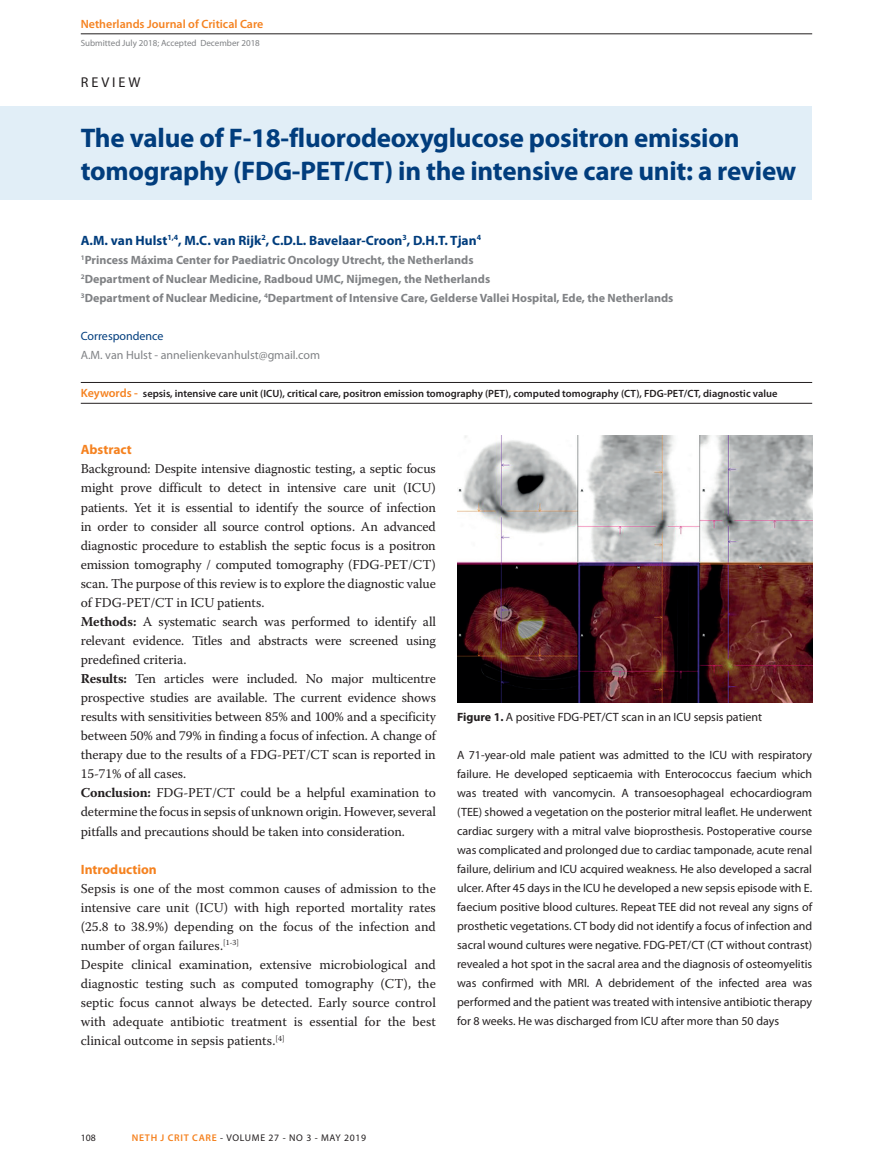
<style>
.page{position:relative;width:893px;height:1170px;background:#fff}
.page>*{position:absolute;margin:0;border:0;box-sizing:border-box;transform-origin:0 0}
.t1{font:700 27px/32.4px "Myriad Pro";letter-spacing:-.01em;color:#013d7d}
.t2{font:14.25px "Myriad Pro";letter-spacing:.2em;color:#231f20}
.t3{font:13.5px/19px "Warnock Pro";letter-spacing:-.01em;color:#231f20}
.t4{font:700 13.5px "Myriad Pro";color:#013d7d}
.t5{font:700 13.5px "Myriad Pro";color:#f58220}
.t6{font:12px/19px "Myriad Pro";color:#231f20;text-align:justify}
.t7{font:700 12px/19px "Myriad Pro";color:#808285}
.t8{font:12px "Myriad Pro";color:#808285}
.t9{font:600 12px "Myriad Pro";color:#f58220}
.t10{font:12px "Myriad Pro";color:#013d7d}
.t11{font:600 10.5px "Myriad Pro";color:#231f20}
.t12{font:9.75px "Myriad Pro";letter-spacing:.07em;color:#231f20}
.t13{font:9px "Myriad Pro";color:#808285}
.s1{font-size:12px;color:#f58220}
.s2{font-weight:700}
.s3{font-weight:600;color:#f58220}
</style>
<div class="page">
<hr style="left:81px;top:34px;width:731px;height:1px;background:#231f20">
<div style="left:0;top:106px;width:812px;height:94px;background:#e1eef7"></div>
<hr style="left:81px;top:403px;width:731px;height:1px;background:#231f20">
<hr style="left:81px;top:382px;width:731px;height:1px;background:#231f20">
<img style="left:457px;top:435px;width:355px;height:267px">
<p class="t9" style="left:81px;top:17px;width:184px">Netherlands Journal of Critical Care</p>
<p class="t13" style="left:81px;top:38px;width:181px">Submitted July 2018; Accepted December 2018</p>
<p class="t2" style="left:81px;top:74px;width:61px">REVIEW</p>
<h1 class="t1" style="left:81px;top:121px;width:717px">The value of F-18-fluorodeoxyglucose positron emission tomography (FDG-PET/CT) in the intensive care unit: a review</h1>
<p class="t4" style="left:81px;top:231px;width:402px">A.M. van Hulst<sup>1,4</sup>, M.C. van Rijk<sup>2</sup>, C.D.L. Bavelaar-Croon<sup>3</sup>, D.H.T. Tjan<sup>4</sup></p>
<p class="t7" style="left:81px;top:250px;width:594px"><sup>1</sup>Princess Máxima Center for Paediatric Oncology Utrecht, the Netherlands<br><sup>2</sup>Department of Nuclear Medicine, Radboud UMC, Nijmegen, the Netherlands<br><sup>3</sup>Department of Nuclear Medicine, <sup>4</sup>Department of Intensive Care, Gelderse Vallei Hospital, Ede, the Netherlands</p>
<p class="t10" style="left:81px;top:328px;width:84px">Correspondence</p>
<p class="t8" style="left:81px;top:347px;width:241px">A.M. van Hulst - annelienkevanhulst@gmail.com</p>
<p class="t11" style="left:81px;top:387px;width:698px"><span class="s1">Keywords -</span> sepsis, intensive care unit (ICU), critical care, positron emission tomography (PET), computed tomography (CT), FDG-PET/CT, diagnostic value</p>
<p class="t5" style="left:81px;top:441px;width:53px">Abstract</p>
<p class="t3" style="left:81px;top:459px;width:357px">Background: Despite intensive diagnostic testing, a septic focus might prove difficult to detect in intensive care unit (ICU) patients. Yet it is essential to identify the source of infection in order to consider all source control options. An advanced diagnostic procedure to establish the septic focus is a positron emission tomography / computed tomography (FDG-PET/CT) scan. The purpose of this review is to explore the diagnostic value of FDG-PET/CT in ICU patients.<br><span class="s2">Methods:</span> A systematic search was performed to identify all relevant evidence. Titles and abstracts were screened using predefined criteria.<br><span class="s2">Results:</span> Ten articles were included. No major multicentre prospective studies are available. The current evidence shows results with sensitivities between 85% and 100% and a specificity between 50% and 79% in finding a focus of infection. A change of therapy due to the results of a FDG-PET/CT scan is reported in 15-71% of all cases.<br><span class="s2">Conclusion:</span> FDG-PET/CT could be a helpful examination to determine the focus in sepsis of unknown origin. However, several pitfalls and precautions should be taken into consideration.</p>
<p class="t5" style="left:81px;top:860px;width:78px">Introduction</p>
<p class="t3" style="left:81px;top:878px;width:357px">Sepsis is one of the most common causes of admission to the intensive care unit (ICU) with high reported mortality rates (25.8 to 38.9%) depending on the focus of the infection and number of organ failures.<sup>[1-3]<br></sup>Despite clinical examination, extensive microbiological and diagnostic testing such as computed tomography (CT), the septic focus cannot always be detected. Early source control with adequate antibiotic treatment is essential for the best clinical outcome in sepsis patients.<sup>[4]</sup></p>
<p class="t6" style="left:457px;top:707px;width:306px"><span class="s2">Figure 1.</span> A positive FDG-PET/CT scan in an ICU sepsis patient</p>
<p class="t6" style="left:457px;top:745px;width:357px">A 71-year-old male patient was admitted to the ICU with respiratory failure. He developed septicaemia with Enterococcus faecium which was treated with vancomycin. A transoesophageal echocardiogram (TEE) showed a vegetation on the posterior mitral leaflet. He underwent cardiac surgery with a mitral valve bioprosthesis. Postoperative course was complicated and prolonged due to cardiac tamponade, acute renal failure, delirium and ICU acquired weakness. He also developed a sacral ulcer. After 45 days in the ICU he developed a new sepsis episode with E. faecium positive blood cultures. Repeat TEE did not reveal any signs of prosthetic vegetations. CT body did not identify a focus of infection and sacral wound cultures were negative. FDG-PET/CT (CT without contrast) revealed a hot spot in the sacral area and the diagnosis of osteomyelitis was confirmed with MRI. A debridement of the infected area was performed and the patient was treated with intensive antibiotic therapy for 8 weeks. He was discharged from ICU after more than 50 days</p>
<p class="t12" style="left:81px;top:1131px;width:17px">108</p>
<p class="t12" style="left:132px;top:1131px;width:236px"><span class="s3">NETH J CRIT CARE</span> - VOLUME 27 - NO 3 - MAY 2019</p>
</div>
